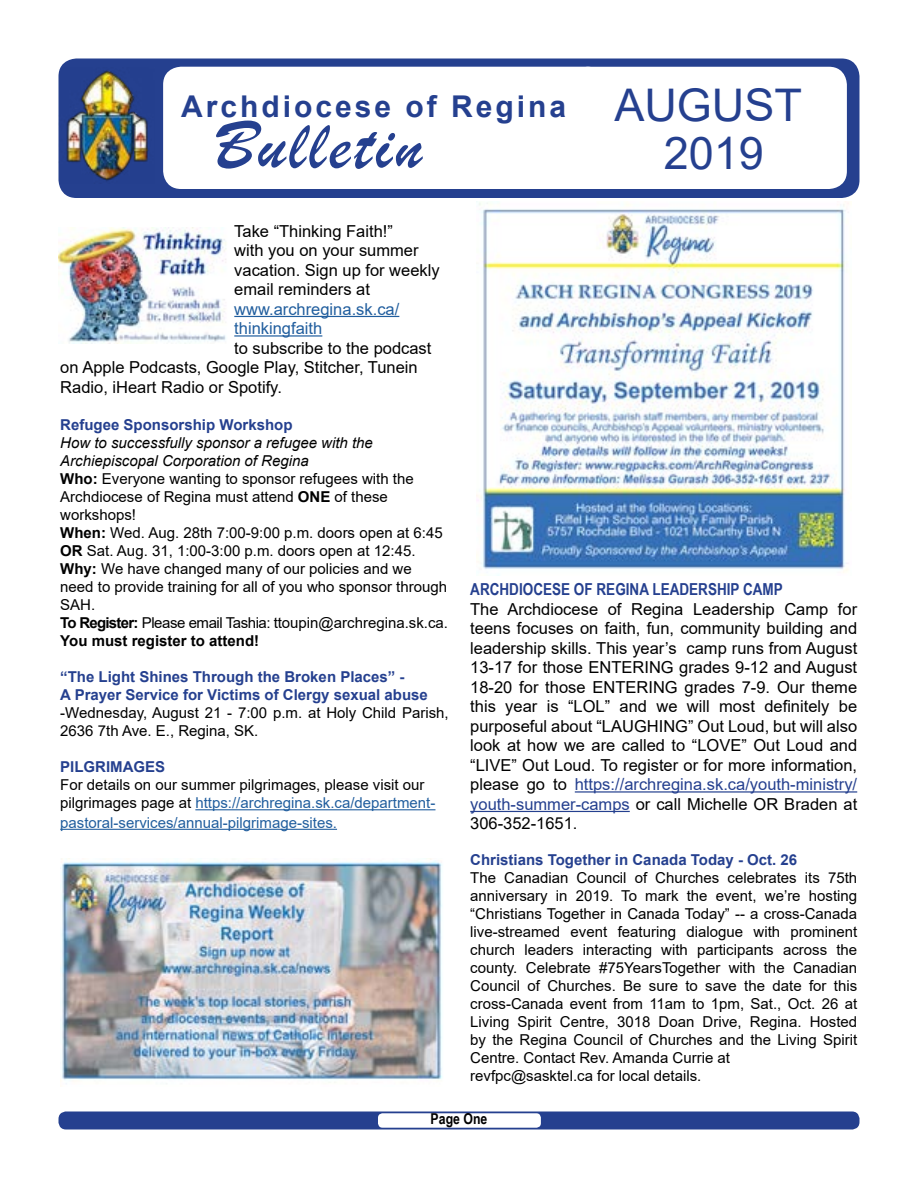
<style>
.page{position:relative;width:918px;height:1188px;background:#fff}
.page>*{position:absolute;margin:0;border:0;box-sizing:border-box;transform-origin:0 0}
.t1{font:72px "Brush Script";letter-spacing:.05em;color:#25408f}
.t2{font:45px/48px "Arial";color:#25408f;text-align:center}
.t3{font:700 30px "Arial";letter-spacing:.1em;color:#25408f}
.t4{font:16.5px/19.5px "Arial";color:#000}
.t5{font:16.5px/19.5px "Arial";color:#215e9e}
.t6{font:700 16.5px "Arial Narrow";color:#25408f}
.t7{font:15px/18px "Arial";color:#000}
.t8{font:700 15px/18px "Arial";color:#25408f}
.t9{font:15px "Arial";color:#215e9e}
.t10{font:700 15px "Arial Narrow";color:#000}
.s1{font-style:italic}
.s2{font-weight:700}
.s3{color:#215e9e}
.s4{color:#25408f}
</style>
<div class="page">
<div style="left:58px;top:58px;width:802px;height:140px;background:#25408f;border-radius:18px"></div>
<img style="left:58px;top:68px;width:91px;height:115px">
<div style="left:163px;top:67px;width:442px;height:122px;background:#fff;border-radius:18px"></div>
<div style="left:570px;top:67px;width:277px;height:122px;background:#fff;border-radius:18px"></div>
<div style="left:58px;top:1112px;width:802px;height:18px;background:#25408f;border-radius:8px"></div>
<div style="left:378px;top:1113px;width:163px;height:15px;background:#fff;border-radius:5px"></div>
<hr style="left:234px;top:316px;width:165px;height:1px;background:#215e9e">
<hr style="left:234px;top:335px;width:88px;height:2px;background:#215e9e">
<hr style="left:195px;top:809px;width:240px;height:1px;background:#215e9e">
<hr style="left:60px;top:829px;width:277px;height:1px;background:#215e9e">
<hr style="left:575px;top:791px;width:282px;height:2px;background:#25408f">
<hr style="left:470px;top:811px;width:160px;height:1px;background:#25408f">
<img style="left:60px;top:859px;width:383px;height:225px">
<img style="left:58px;top:228px;width:168px;height:116px">
<img style="left:477px;top:201px;width:372px;height:375px">
<h3 class="t3" style="left:181px;top:85px;width:387px">Archdiocese of Regina</h3>
<h1 class="t1" style="left:215px;top:101px;width:209px">Bulletin</h1>
<h2 class="t2" style="left:614px;top:80px;width:189px">AUGUST<br>2019</h2>
<p class="t4" style="left:234px;top:221px;width:207px">Take “Thinking Faith!”<br>with you on your summer vacation. Sign up for weekly email reminders at</p>
<p class="t5" style="left:234px;top:299px;width:167px">www.archregina.sk.ca/ thinkingfaith</p>
<p class="t4" style="left:60px;top:338px;width:373px;text-indent:174px">to subscribe to the podcast on Apple Podcasts, Google Play, Stitcher, Tunein<br>Radio, iHeart Radio or Spotify.</p>
<p class="t8" style="left:60px;top:416px;width:234px">Refugee Sponsorship Workshop</p>
<p class="t7" style="left:60px;top:434px;width:389px"><span class="s1">How to successfully sponsor a refugee with the Archiepiscopal Corporation of Regina<br></span><span class="s2">Who:</span> Everyone wanting to sponsor refugees with the Archdiocese of Regina must attend <span class="s2">ONE</span> of these workshops!<br><span class="s2">When:</span> Wed. Aug. 28th 7:00-9:00 p.m. doors open at 6:45<br><span class="s2">OR</span> Sat. Aug. 31, 1:00-3:00 p.m. doors open at 12:45.<br><span class="s2">Why:</span> We have changed many of our policies and we need to provide training for all of you who sponsor through SAH.<br><span class="s2">To Register:</span> Please email Tashia: ttoupin@archregina.sk.ca.<br><span class="s2">You must register to attend!</span></p>
<p class="t8" style="left:60px;top:668px;width:369px">“The Light Shines Through the Broken Places” -<br>A Prayer Service for Victims of Clergy sexual abuse</p>
<p class="t7" style="left:60px;top:704px;width:390px">-Wednesday, August 21 - 7:00 p.m. at Holy Child Parish,<br>2636 7th Ave. E., Regina, SK.</p>
<p class="t8" style="left:60px;top:758px;width:107px">PILGRIMAGES</p>
<p class="t7" style="left:60px;top:776px;width:377px">For details on our summer pilgrimages, please visit our pilgrimages page at <span class="s3">https://archregina.sk.ca/department-</span></p>
<p class="t9" style="left:60px;top:812px;width:278px">pastoral-services/annual-pilgrimage-sites.</p>
<p class="t6" style="left:470px;top:577px;width:314px">ARCHDIOCESE OF REGINA LEADERSHIP CAMP</p>
<p class="t4" style="left:470px;top:599px;width:389px;text-align:justify">The Archdiocese of Regina Leadership Camp for teens focuses on faith, fun, community building and leadership skills. This year’s camp runs from August 13-17 for those ENTERING grades 9-12 and August 18-20 for those ENTERING grades 7-9. Our theme this year is “LOL” and we will most definitely be purposeful about “LAUGHING” Out Loud, but will also look at how we are called to “LOVE” Out Loud and “LIVE” Out Loud. To register or for more information, please go to <span class="s4">https://archregina.sk.ca/youth-ministry/ youth-summer-camps</span> or call Michelle OR Braden at 306-352-1651.</p>
<p class="t8" style="left:470px;top:851px;width:329px">Christians Together in Canada Today - Oct. 26</p>
<p class="t7" style="left:470px;top:869px;width:388px">The Canadian Council of Churches celebrates its 75th anniversary in 2019. To mark the event, we’re hosting “Christians Together in Canada Today” -- a cross-Canada live-streamed event featuring dialogue with prominent church leaders interacting with participants across the county. Celebrate #75YearsTogether with the Canadian Council of Churches. Be sure to save the date for this cross-Canada event from 11am to 1pm, Sat., Oct. 26 at Living Spirit Centre, 3018 Doan Drive, Regina. Hosted by the Regina Council of Churches and the Living Spirit Centre. Contact Rev. Amanda Currie at<br>revfpc@sasktel.ca for local details.</p>
<p class="t10" style="left:431px;top:1108px;width:58px">Page One</p>
</div>
